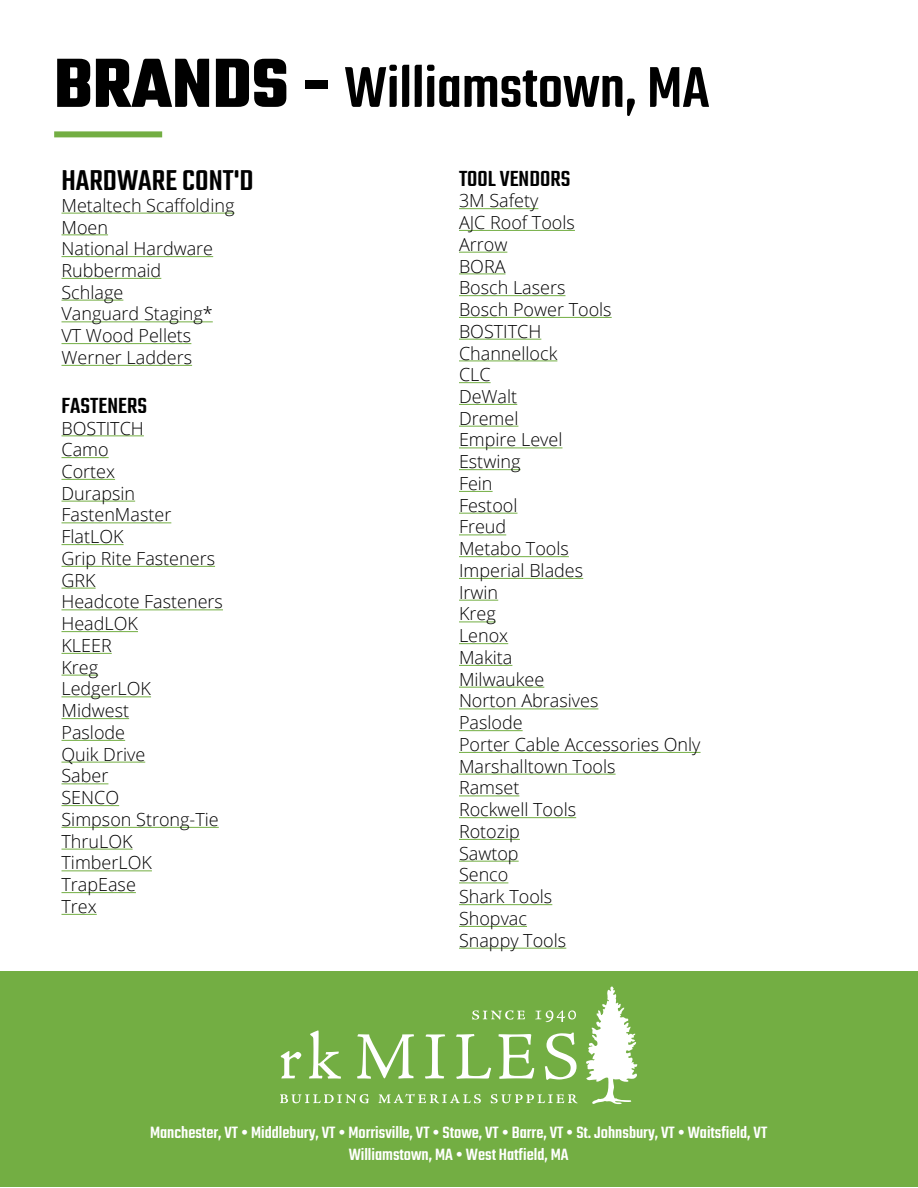
<style>
.page{position:relative;width:918px;height:1188px;background:#fff}
.page>*{position:absolute;margin:0;border:0;box-sizing:border-box;transform-origin:0 0}
.t1{font:500 63px "Industrial";color:#000}
.t2{font:500 31.5px "Industrial";color:#000}
.t3{font:500 24px "Industrial";color:#000}
.t4{font:300 18px/21.8px "Open Sans";color:#000}
.t5{font:500 18px/21.6px "Industrial";color:#fff;text-align:center}
.s1{font-weight:700;font-size:75px}
</style>
<div class="page">
<div style="left:0;top:971px;width:918px;height:216px;background:#73ae43"></div>
<div style="left:54px;top:131px;width:108px;height:6px;background:#73ae43"></div>
<svg style="left:280px;top:1094px;width:89px;height:9px"></svg>
<svg style="left:379px;top:1094px;width:102px;height:9px"></svg>
<svg style="left:491px;top:1094px;width:87px;height:9px"></svg>
<svg style="left:472px;top:1010px;width:53px;height:10px"></svg>
<svg style="left:535px;top:1010px;width:41px;height:12px"></svg>
<svg style="left:281px;top:1051px;width:20px;height:27px"></svg>
<svg style="left:309px;top:1030px;width:32px;height:49px"></svg>
<svg style="left:357px;top:1034px;width:57px;height:45px"></svg>
<svg style="left:425px;top:1034px;width:20px;height:45px"></svg>
<svg style="left:456px;top:1034px;width:35px;height:45px"></svg>
<svg style="left:499px;top:1034px;width:35px;height:45px"></svg>
<svg style="left:545px;top:1033px;width:32px;height:47px"></svg>
<svg style="left:586px;top:987px;width:51px;height:117px"></svg>
<hr style="left:62px;top:213px;width:172px;height:1px;background:#73ae43">
<hr style="left:62px;top:234px;width:46px;height:1px;background:#73ae43">
<hr style="left:62px;top:256px;width:151px;height:1px;background:#73ae43">
<hr style="left:62px;top:278px;width:99px;height:1px;background:#73ae43">
<hr style="left:62px;top:300px;width:61px;height:1px;background:#73ae43">
<hr style="left:62px;top:321px;width:151px;height:1px;background:#73ae43">
<hr style="left:62px;top:343px;width:129px;height:1px;background:#73ae43">
<hr style="left:62px;top:365px;width:130px;height:1px;background:#73ae43">
<hr style="left:62px;top:435px;width:82px;height:1px;background:#73ae43">
<hr style="left:62px;top:457px;width:47px;height:1px;background:#73ae43">
<hr style="left:62px;top:479px;width:53px;height:1px;background:#73ae43">
<hr style="left:62px;top:501px;width:73px;height:1px;background:#73ae43">
<hr style="left:62px;top:522px;width:109px;height:1px;background:#73ae43">
<hr style="left:62px;top:544px;width:62px;height:1px;background:#73ae43">
<hr style="left:62px;top:566px;width:153px;height:1px;background:#73ae43">
<hr style="left:62px;top:588px;width:34px;height:1px;background:#73ae43">
<hr style="left:62px;top:609px;width:161px;height:1px;background:#73ae43">
<hr style="left:62px;top:631px;width:76px;height:1px;background:#73ae43">
<hr style="left:62px;top:653px;width:50px;height:1px;background:#73ae43">
<hr style="left:62px;top:675px;width:36px;height:1px;background:#73ae43">
<hr style="left:62px;top:696px;width:89px;height:1px;background:#73ae43">
<hr style="left:62px;top:718px;width:67px;height:1px;background:#73ae43">
<hr style="left:62px;top:740px;width:63px;height:1px;background:#73ae43">
<hr style="left:62px;top:762px;width:83px;height:1px;background:#73ae43">
<hr style="left:62px;top:783px;width:46px;height:1px;background:#73ae43">
<hr style="left:62px;top:805px;width:57px;height:1px;background:#73ae43">
<hr style="left:62px;top:827px;width:157px;height:1px;background:#73ae43">
<hr style="left:62px;top:849px;width:71px;height:1px;background:#73ae43">
<hr style="left:62px;top:870px;width:90px;height:1px;background:#73ae43">
<hr style="left:62px;top:892px;width:74px;height:1px;background:#73ae43">
<hr style="left:62px;top:914px;width:35px;height:1px;background:#73ae43">
<hr style="left:459px;top:208px;width:79px;height:1px;background:#73ae43">
<hr style="left:459px;top:230px;width:116px;height:1px;background:#73ae43">
<hr style="left:459px;top:252px;width:48px;height:1px;background:#73ae43">
<hr style="left:459px;top:273px;width:47px;height:1px;background:#73ae43">
<hr style="left:459px;top:295px;width:106px;height:1px;background:#73ae43">
<hr style="left:459px;top:317px;width:153px;height:1px;background:#73ae43">
<hr style="left:459px;top:339px;width:82px;height:1px;background:#73ae43">
<hr style="left:459px;top:360px;width:98px;height:1px;background:#73ae43">
<hr style="left:459px;top:382px;width:32px;height:1px;background:#73ae43">
<hr style="left:459px;top:404px;width:58px;height:1px;background:#73ae43">
<hr style="left:459px;top:426px;width:59px;height:1px;background:#73ae43">
<hr style="left:459px;top:447px;width:103px;height:1px;background:#73ae43">
<hr style="left:459px;top:469px;width:61px;height:1px;background:#73ae43">
<hr style="left:459px;top:491px;width:34px;height:1px;background:#73ae43">
<hr style="left:459px;top:513px;width:58px;height:1px;background:#73ae43">
<hr style="left:459px;top:534px;width:47px;height:1px;background:#73ae43">
<hr style="left:459px;top:556px;width:110px;height:1px;background:#73ae43">
<hr style="left:459px;top:578px;width:124px;height:1px;background:#73ae43">
<hr style="left:459px;top:600px;width:39px;height:1px;background:#73ae43">
<hr style="left:459px;top:621px;width:37px;height:1px;background:#73ae43">
<hr style="left:459px;top:643px;width:49px;height:1px;background:#73ae43">
<hr style="left:459px;top:665px;width:53px;height:1px;background:#73ae43">
<hr style="left:459px;top:687px;width:85px;height:1px;background:#73ae43">
<hr style="left:459px;top:708px;width:139px;height:1px;background:#73ae43">
<hr style="left:459px;top:730px;width:64px;height:1px;background:#73ae43">
<hr style="left:459px;top:752px;width:242px;height:1px;background:#73ae43">
<hr style="left:459px;top:774px;width:157px;height:1px;background:#73ae43">
<hr style="left:459px;top:795px;width:60px;height:1px;background:#73ae43">
<hr style="left:459px;top:817px;width:117px;height:1px;background:#73ae43">
<hr style="left:459px;top:839px;width:61px;height:1px;background:#73ae43">
<hr style="left:459px;top:861px;width:60px;height:1px;background:#73ae43">
<hr style="left:459px;top:882px;width:49px;height:1px;background:#73ae43">
<hr style="left:459px;top:904px;width:93px;height:1px;background:#73ae43">
<hr style="left:459px;top:926px;width:68px;height:1px;background:#73ae43">
<hr style="left:459px;top:948px;width:107px;height:1px;background:#73ae43">
<h1 class="t1" style="left:54px;top:63px;width:657px"><span class="s1">BRANDS -</span> Williamstown, MA</h1>
<h2 class="t2" style="left:62px;top:168px;width:194px">HARDWARE CONT'D</h2>
<p class="t4" style="left:62px;top:194px;width:174px">Metaltech Scaffolding<br>Moen<br>National Hardware<br>Rubbermaid<br>Schlage<br>Vanguard Staging*<br>VT Wood Pellets<br>Werner Ladders</p>
<h3 class="t3" style="left:62px;top:396px;width:87px">FASTENERS</h3>
<p class="t4" style="left:62px;top:419px;width:163px">BOSTITCH<br>Camo<br>Cortex<br>Durapsin<br>FastenMaster<br>FlatLOK<br>Grip Rite Fasteners<br>GRK<br>Headcote Fasteners<br>HeadLOK<br>KLEER<br>Kreg<br>LedgerLOK<br>Midwest<br>Paslode<br>Quik Drive<br>Saber<br>SENCO<br>Simpson Strong-Tie<br>ThruLOK<br>TimberLOK<br>TrapEase<br>Trex</p>
<h3 class="t3" style="left:459px;top:169px;width:113px">TOOL VENDORS</h3>
<p class="t4" style="left:459px;top:192px;width:243px">3M Safety<br>AJC Roof Tools<br>Arrow<br>BORA<br>Bosch Lasers<br>Bosch Power Tools<br>BOSTITCH<br>Channellock<br>CLC<br>DeWalt<br>Dremel<br>Empire Level<br>Estwing<br>Fein<br>Festool<br>Freud<br>Metabo Tools<br>Imperial Blades<br>Irwin<br>Kreg<br>Lenox<br>Makita<br>Milwaukee<br>Norton Abrasives<br>Paslode<br>Porter Cable Accessories Only<br>Marshalltown Tools<br>Ramset<br>Rockwell Tools<br>Rotozip<br>Sawtop<br>Senco<br>Shark Tools<br>Shopvac<br>Snappy Tools</p>
<p class="t5" style="left:150px;top:1122px;width:619px">Manchester, VT • Middlebury, VT • Morrisville, VT • Stowe, VT • Barre, VT • St. Johnsbury, VT • Waitsfield, VT<br>Williamstown, MA • West Hatfield, MA</p>
</div>
